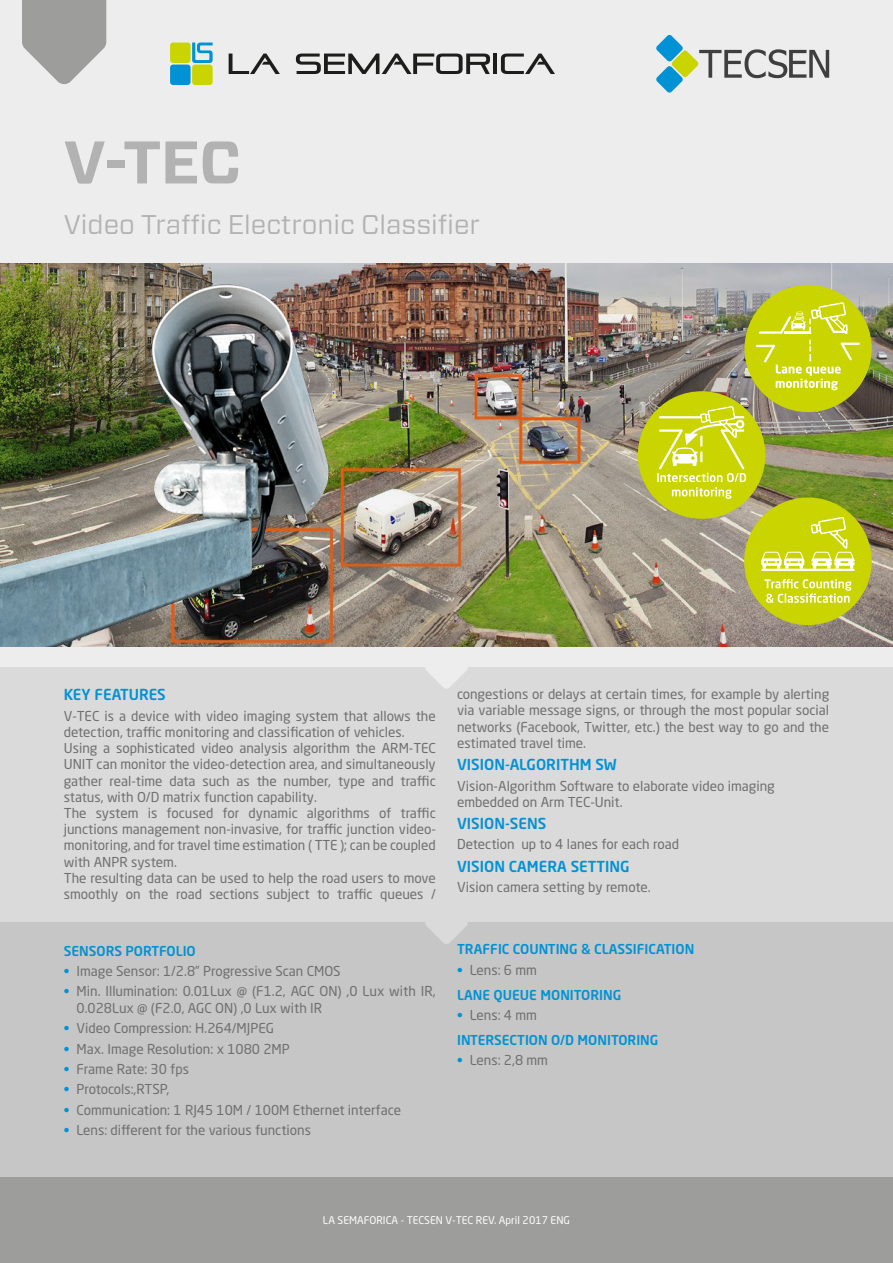
<style>
.page{position:relative;width:893px;height:1263px;background:#fff}
.page>*{position:absolute;margin:0;border:0;box-sizing:border-box;transform-origin:0 0}
.t1{font:700 60px "Vitesse Sans";color:#b3b2b2}
.t2{font:27px "Vitesse Sans";color:#b3b2b2}
.t3{font:500 15px "Neo Sans Std";color:#0092d4}
.t4{font:13.5px/16.2px "Neo Sans Std";color:#706f6f}
.t5{font:500 13.5px/24.8px "Neo Sans Std";color:#0092d4}
.t6{font:10.5px "Neo Sans Std";color:#fff}
.s1{font-weight:500;color:#0092d4}
.s2{font-weight:400;color:#706f6f}
</style>
<div class="page">
<div style="left:0;top:0;width:893px;height:668px;background:#ededed"></div>
<div style="left:0;top:668px;width:893px;height:255px;background:#dadada"></div>
<div style="left:0;top:923px;width:893px;height:255px;background:#c6c6c6"></div>
<svg style="left:425px;top:646px;width:43px;height:43px"></svg>
<svg style="left:425px;top:923px;width:43px;height:21px"></svg>
<svg style="left:22px;top:0;width:84px;height:84px"></svg>
<div style="left:170px;top:43px;width:21px;height:20px;background:#cad400;border-radius:3px"></div>
<div style="left:170px;top:65px;width:21px;height:20px;background:#0092d4;border-radius:3px"></div>
<div style="left:192px;top:65px;width:21px;height:20px;background:#cad400;border-radius:3px"></div>
<svg style="left:192px;top:43px;width:21px;height:20px"></svg>
<hr style="left:493px;top:54px;width:4px;height:20px;background:#1d1d1c">
<svg style="left:229px;top:54px;width:51px;height:20px"></svg>
<svg style="left:296px;top:54px;width:194px;height:20px"></svg>
<svg style="left:501px;top:54px;width:54px;height:20px"></svg>
<img style="left:363px;top:264px;width:530px;height:382px">
<svg style="left:656px;top:35px;width:173px;height:58px"></svg>
<div style="left:0;top:1178px;width:893px;height:85px;background:#9d9d9c"></div>
<img style="left:0;top:263px;width:363px;height:383px">
<div style="left:744px;top:285px;width:128px;height:127px;background:#cad400;border-radius:50%"></div>
<svg style="left:757px;top:302px;width:102px;height:88px"></svg>
<div style="left:638px;top:391px;width:127px;height:128px;background:#cad400;border-radius:50%"></div>
<svg style="left:657px;top:406px;width:89px;height:93px"></svg>
<div style="left:744px;top:497px;width:128px;height:128px;background:#cad400;border-radius:50%"></div>
<svg style="left:764px;top:579px;width:87px;height:24px"></svg>
<hr style="left:761px;top:569px;width:94px;height:2px;background:#fff">
<svg style="left:811px;top:517px;width:44px;height:52px"></svg>
<svg style="left:761px;top:552px;width:43px;height:17px"></svg>
<h1 class="t1" style="left:64px;top:122px;width:179px">V-TEC</h1>
<h2 class="t2" style="left:64px;top:206px;width:418px">Video Traffic Electronic Classifier</h2>
<p class="t3" style="left:64px;top:685px;width:104px">KEY FEATURES</p>
<p class="t4" style="left:64px;top:707px;width:374px">V-TEC is a device with video imaging system that allows the detection, traffic monitoring and classification of vehicles.<br>Using a sophisticated video analysis algorithm the ARM-TEC UNIT can monitor the video-detection area, and simultaneously gather real-time data such as the number, type and traffic status, with O/D matrix function capability.<br>The system is focused for dynamic algorithms of traffic junctions management non-invasive, for traffic junction video&shy;monitoring, and for travel time estimation ( TTE ); can be coupled with ANPR system.<br>The resulting data can be used to help the road users to move smoothly on the road sections subject to traffic queues /</p>
<p class="t5" style="left:64px;top:938px;width:134px">SENSORS PORTFOLIO</p>
<p class="t4" style="left:64px;top:963px;width:278px"><span class="s1">•</span> Image Sensor: 1/2.8” Progressive Scan CMOS</p>
<p class="t4" style="left:77px;top:983px;width:361px;text-indent:-13px"><span class="s1">•</span> Min. Illumination: 0.01Lux @ (F1.2, AGC ON) ,0 Lux with IR,<br>0.028Lux @ (F2.0, AGC ON) ,0 Lux with IR</p>
<p class="t4" style="left:64px;top:1020px;width:212px"><span class="s1">•</span> Video Compression: H.264/MJPEG</p>
<p class="t4" style="left:64px;top:1040px;width:228px"><span class="s1">•</span> Max. Image Resolution: x 1080 2MP</p>
<p class="t4" style="left:64px;top:1061px;width:127px"><span class="s1">•</span> Frame Rate: 30 fps</p>
<p class="t4" style="left:64px;top:1081px;width:107px"><span class="s1">•</span> Protocols:,RTSP,</p>
<p class="t4" style="left:64px;top:1102px;width:339px"><span class="s1">•</span> Communication: 1 RJ45 10M / 100M Ethernet interface</p>
<p class="t4" style="left:64px;top:1122px;width:249px"><span class="s1">•</span> Lens: different for the various functions</p>
<p class="t4" style="left:457px;top:686px;width:374px;text-align:justify">congestions or delays at certain times, for example by alerting via variable message signs, or through the most popular social networks (Facebook, Twitter, etc.) the best way to go and the estimated travel time.</p>
<p class="t3" style="left:457px;top:755px;width:161px">VISION-ALGORITHM SW</p>
<p class="t4" style="left:457px;top:777px;width:319px">Vision-Algorithm Software to elaborate video imaging embedded on Arm TEC-Unit.</p>
<p class="t3" style="left:457px;top:814px;width:91px">VISION-SENS</p>
<p class="t4" style="left:457px;top:836px;width:223px">Detection up to 4 lanes for each road</p>
<p class="t3" style="left:457px;top:857px;width:174px">VISION CAMERA SETTING</p>
<p class="t4" style="left:457px;top:879px;width:195px">Vision camera setting by remote.</p>
<p class="t5" style="left:457px;top:937px;width:239px">TRAFFIC COUNTING &amp; CLASSIFICATION</p>
<p class="t5" style="left:457px;top:957px;width:166px">• <span class="s2">Lens: 6 mm<br></span>LANE QUEUE MONITORING</p>
<p class="t5" style="left:457px;top:1002px;width:203px">• <span class="s2">Lens: 4 mm<br></span>INTERSECTION O/D MONITORING</p>
<p class="t4" style="left:457px;top:1052px;width:92px"><span class="s1">•</span> Lens: 2,8 mm</p>
<p class="t6" style="left:323px;top:1214px;width:248px">LA SEMAFORICA - TECSEN V-TEC REV. April 2017 ENG</p>
</div>
